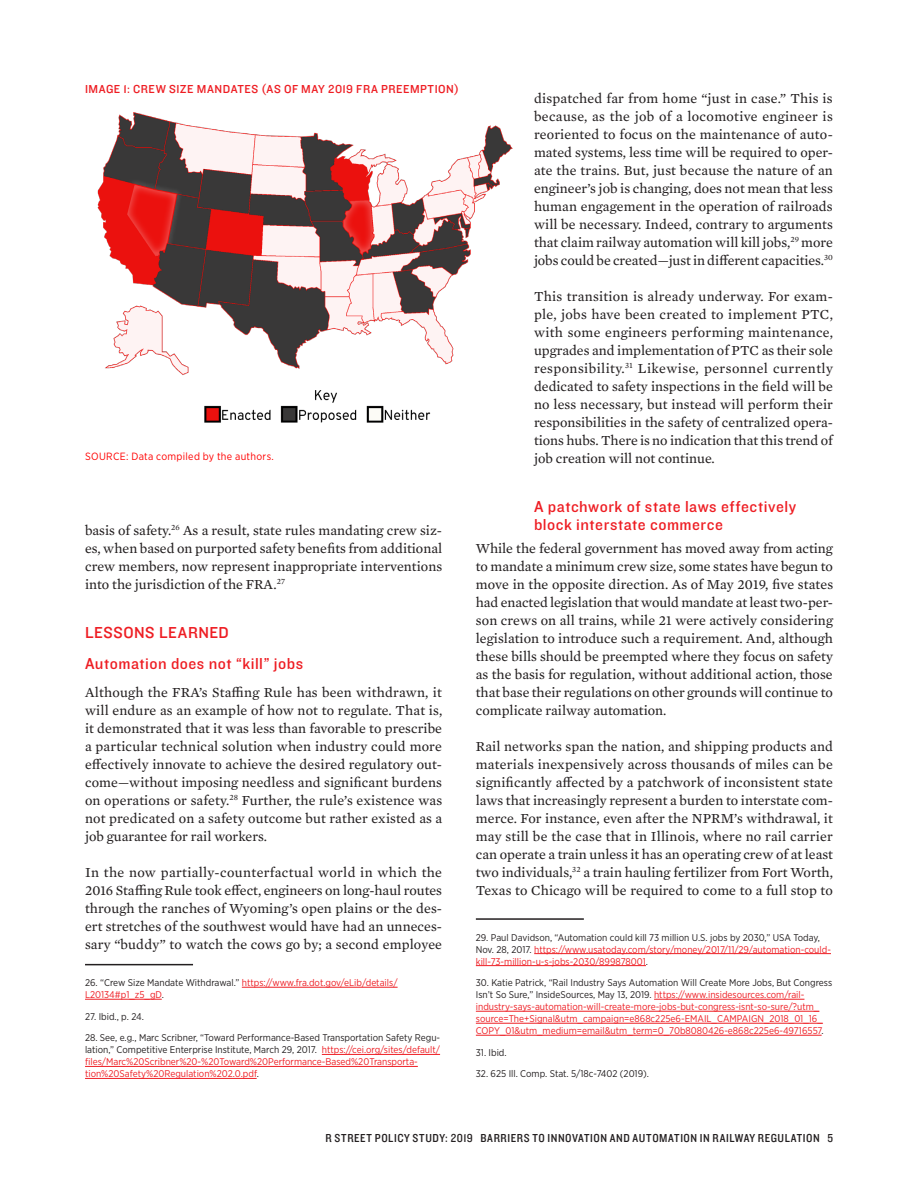
<style>
.page{position:relative;width:918px;height:1188px;background:#fff}
.page>*{position:absolute;margin:0;border:0;box-sizing:border-box;transform-origin:0 0}
.subheader{font:16.5px/18px "Knockout HTF31 Junior Middlewt";letter-spacing:.03em;color:#ee1d23}
.mellanrubrik{font:16.5px "Knockout HTF31 Junior Middlewt";letter-spacing:.035em;color:#ee1d23}
.bröd{font:14.1px/18px "Mercury Text G2";color:#231f20;text-align:justify}
.t1{font:12px "Knockout HTF30 Junior Welterwt";letter-spacing:.045em;color:#231f20}
.tabelheader{font:12px "Knockout HTF31 Junior Middlewt";letter-spacing:.04em;color:#ee1d23}
.source{font:10.5px "Gotham Narrow";letter-spacing:.03em;color:#f00}
.notes{font:9.75px/12px "Gotham Narrow";color:#ee1d23}
.notes-2{font:9.75px "Gotham Narrow";color:#231f20}
.s1{color:#231f20}
</style>
<div class="page">
<hr style="left:85px;top:964px;width:108px;height:1px;background:#231f20">
<hr style="left:242px;top:987px;width:156px;height:1px;background:#ee1d23">
<hr style="left:85px;top:999px;width:77px;height:1px;background:#ee1d23">
<hr style="left:322px;top:1054px;width:118px;height:1px;background:#ee1d23">
<hr style="left:85px;top:1066px;width:333px;height:1px;background:#ee1d23">
<hr style="left:85px;top:1078px;width:172px;height:1px;background:#ee1d23">
<hr style="left:476px;top:918px;width:108px;height:2px;background:#231f20">
<hr style="left:534px;top:953px;width:297px;height:1px;background:#ee1d23">
<hr style="left:476px;top:965px;width:170px;height:1px;background:#ee1d23">
<hr style="left:654px;top:999px;width:150px;height:1px;background:#ee1d23">
<hr style="left:476px;top:1011px;width:343px;height:1px;background:#ee1d23">
<hr style="left:476px;top:1023px;width:347px;height:1px;background:#ee1d23">
<hr style="left:476px;top:1035px;width:346px;height:1px;background:#ee1d23">
<img style="left:97px;top:112px;width:416px;height:311px">
<p class="tabelheader" style="left:85px;top:83px;width:375px">IMAGE 1: CREW SIZE MANDATES (AS OF MAY 2019 FRA PREEMPTION)</p>
<p class="source" style="left:85px;top:450px;width:190px">SOURCE: Data compiled by the authors.</p>
<p class="bröd" style="left:85px;top:521px;width:359px">basis of safety.<sup>26</sup> As a result, state rules mandating crew siz&shy;es, when based on purported safety benefits from additional crew members, now represent inappropriate interventions into the jurisdiction of the FRA.<sup>27</sup></p>
<p class="mellanrubrik" style="left:85px;top:624px;width:145px">LESSONS LEARNED</p>
<p class="subheader" style="left:85px;top:655px;width:220px">Automation does not “kill” jobs</p>
<p class="bröd" style="left:85px;top:683px;width:359px">Although the FRA’s Staffing Rule has been withdrawn, it will endure as an example of how not to regulate. That is, it demonstrated that it was less than favorable to prescribe a particular technical solution when industry could more effectively innovate to achieve the desired regulatory out&shy;come—without imposing needless and significant burdens on operations or safety.<sup>28</sup> Further, the rule’s existence was not predicated on a safety outcome but rather existed as a job guarantee for rail workers.</p>
<p class="bröd" style="left:85px;top:863px;width:359px">In the now partially-counterfactual world in which the 2016 Staffing Rule took effect, engineers on long-haul routes through the ranches of Wyoming’s open plains or the des&shy;ert stretches of the southwest would have had an unneces&shy;sary “buddy” to watch the cows go by; a second employee</p>
<p class="notes" style="left:85px;top:977px;width:314px"><span class="s1">26. “Crew Size Mandate Withdrawal.”</span> https://www.fra.dot.gov/eLib/details/<br>L20134#p1_z5_gD<span class="s1">.</span></p>
<p class="notes-2" style="left:85px;top:1010px;width:60px">27. Ibid., p. 24.</p>
<p class="notes" style="left:85px;top:1032px;width:357px"><span class="s1">28. See, e.g., Marc Scribner, “Toward Performance-Based Transportation Safety Regu&shy;lation,” Competitive Enterprise Institute, March 29, 2017.</span> https://cei.org/sites/default/ files/Marc%20Scribner%20-%20Toward%20Performance-Based%20Transporta&shy;tion%20Safety%20Regulation%202.0.pdf<span class="s1">.</span></p>
<p class="bröd" style="left:534px;top:89px;width:300px">dispatched far from home “just in case.” This is because, as the job of a locomotive engineer is reoriented to focus on the maintenance of auto&shy;mated systems, less time will be required to oper&shy;ate the trains. But, just because the nature of an engineer’s job is changing, does not mean that less human engagement in the operation of railroads will be necessary. Indeed, contrary to arguments that claim railway automation will kill jobs,<sup>29</sup> more jobs could be created—just in different capacities.<sup>30</sup></p>
<p class="bröd" style="left:534px;top:287px;width:301px">This transition is already underway. For exam&shy;ple, jobs have been created to implement PTC, with some engineers performing maintenance, upgrades and implementation of PTC as their sole responsibility.<sup>31</sup> Likewise, personnel currently dedicated to safety inspections in the field will be no less necessary, but instead will perform their responsibilities in the safety of centralized opera&shy;tions hubs. There is no indication that this trend of job creation will not continue.</p>
<p class="subheader" style="left:534px;top:498px;width:264px">A patchwork of state laws effectively block interstate commerce</p>
<p class="bröd" style="left:476px;top:539px;width:359px">While the federal government has moved away from acting to mandate a minimum crew size, some states have begun to move in the opposite direction. As of May 2019, five states had enacted legislation that would mandate at least two-per&shy;son crews on all trains, while 21 were actively considering legislation to introduce such a requirement. And, although these bills should be preempted where they focus on safety as the basis for regulation, without additional action, those that base their regulations on other grounds will continue to complicate railway automation.</p>
<p class="bröd" style="left:476px;top:737px;width:359px">Rail networks span the nation, and shipping products and materials inexpensively across thousands of miles can be significantly affected by a patchwork of inconsistent state laws that increasingly represent a burden to interstate com&shy;merce. For instance, even after the NPRM’s withdrawal, it may still be the case that in Illinois, where no rail carrier can operate a train unless it has an operating crew of at least two individuals,<sup>32</sup> a train hauling fertilizer from Fort Worth, Texas to Chicago will be required to come to a full stop to</p>
<p class="notes" style="left:476px;top:931px;width:357px"><span class="s1">29. Paul Davidson, “Automation could kill 73 million U.S. jobs by 2030,” USA Today,<br>Nov. 28, 2017.</span> https://www.usatoday.com/story/money/2017/11/29/automation-could&shy;kill-73-million-u-s-jobs-2030/899878001<span class="s1">.</span></p>
<p class="notes" style="left:476px;top:977px;width:358px"><span class="s1">30. Katie Patrick, “Rail Industry Says Automation Will Create More Jobs, But Congress Isn’t So Sure,” InsideSources, May 13, 2019.</span> https://www.insidesources.com/rail&shy;industry-says-automation-will-create-more-jobs-but-congress-isnt-so-sure/?utm_ source=The+Signal&amp;utm_campaign=e868c225e6-EMAIL_CAMPAIGN_2018_01_16_ COPY_01&amp;utm_medium=email&amp;utm_term=0_70b8080426-e868c225e6-49716557<span class="s1">.</span></p>
<p class="notes-2" style="left:476px;top:1046px;width:32px">31. Ibid.</p>
<p class="notes-2" style="left:476px;top:1068px;width:175px">32. 625 Ill. Comp. Stat. 5/18c-7402 (2019).</p>
<p class="t1" style="left:326px;top:1132px;width:509px">R STREET POLICY STUDY: 2019 BARRIERS TO INNOVATION AND AUTOMATION IN RAILWAY REGULATION 5</p>
</div>
